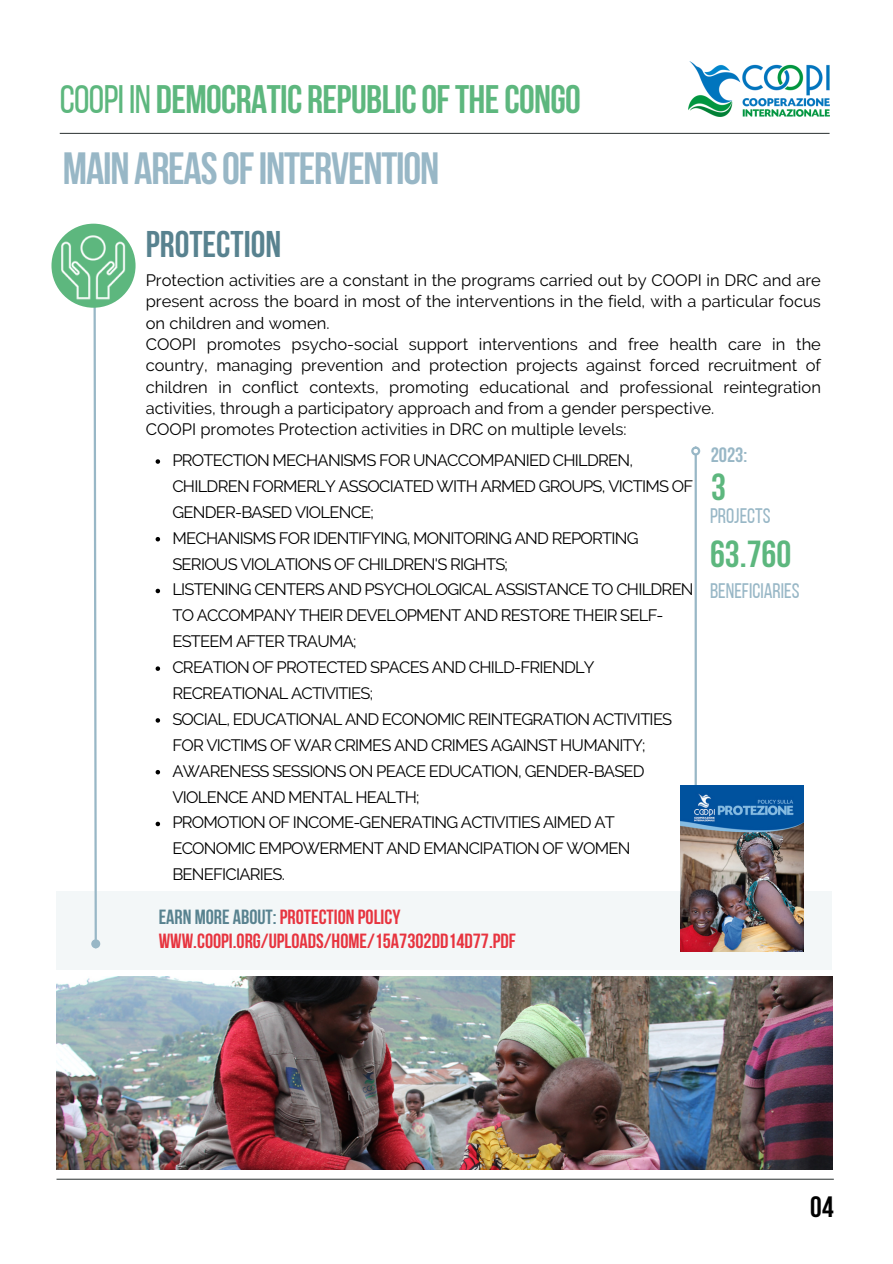
<style>
.page{position:relative;width:893px;height:1264px;background:#fff}
.page>*{position:absolute;margin:0;border:0;box-sizing:border-box;transform-origin:0 0}
.t1{font:700 45px "Bebas Neue";letter-spacing:-.025em;color:#98b7c6}
.t2{font:700 39.6px "Bebas Neue";letter-spacing:-.015em;color:#5db77e}
.t3{font:700 37.5px "Bebas Neue";color:#5db77e}
.t4{font:700 37.05px "Bebas Neue";color:#58828f}
.t5{font:700 29.25px "Bebas Neue";color:#000}
.t6{font:21px "Bebas Neue";color:#98b7c6}
.t7{font:700 20.7px "Bebas Neue";color:#98b7c6}
.t8{font:700 20.4px "Bebas Neue";color:#e7343f}
.t9{font:16.5px/25.8px "Raleway";letter-spacing:-.045em;color:#000}
.t10{font:16.5px "Raleway";color:#000}
.s1{font-weight:400}
.s2{color:#58828f}
</style>
<div class="page">
<hr style="left:56px;top:1178px;width:777px;height:1px;background:#414747">
<div style="left:56px;top:891px;width:775px;height:79px;background:#f3f7f8"></div>
<svg style="left:155px;top:459px;width:5px;height:5px"></svg>
<svg style="left:155px;top:537px;width:5px;height:4px"></svg>
<svg style="left:155px;top:588px;width:5px;height:5px"></svg>
<svg style="left:155px;top:666px;width:5px;height:5px"></svg>
<svg style="left:155px;top:718px;width:5px;height:4px"></svg>
<svg style="left:155px;top:770px;width:5px;height:4px"></svg>
<svg style="left:155px;top:821px;width:5px;height:5px"></svg>
<svg style="left:93px;top:308px;width:4px;height:631px"></svg>
<div style="left:92px;top:940px;width:7px;height:7px;background:#98b7c6;border-radius:50%"></div>
<div style="left:91px;top:939px;width:9px;height:9px;border:2px solid #98b7c6;border-radius:50%"></div>
<div style="left:51px;top:224px;width:84px;height:84px;background:#5db77e;border-radius:50%"></div>
<img style="left:689px;top:62px;width:140px;height:55px">
<hr style="left:60px;top:133px;width:769px;height:1px;background:#414747">
<hr style="left:694px;top:455px;width:2px;height:355px;background:#98b7c6">
<div style="left:691px;top:446px;width:9px;height:9px;border:2px solid #98b7c6;border-radius:50%"></div>
<img style="left:681px;top:785px;width:122px;height:166px">
<img style="left:56px;top:976px;width:776px;height:193px">
<img style="left:57px;top:226px;width:78px;height:75px">
<p class="t2" style="left:60px;top:83px;width:522px"><span class="s1">COOPI IN</span> DEMOCRATIC REPUBLICOFTHECONGO</p>
<p class="t1" style="left:63px;top:150px;width:378px">MAINAREASOFINTERVENTION</p>
<p class="t4" style="left:146px;top:229px;width:137px">PROTECTION</p>
<p class="t9" style="left:146px;top:269px;width:676px;line-height:21.3px;text-align:justify">Protection activities are a constant in the programs carried out by COOPI in DRC and are present across the board in most of the interventions in the field, with a particular focus on children and women.</p>
<p class="t9" style="left:146px;top:333px;width:676px;line-height:21.3px;text-align:justify">COOPI promotes psycho-social support interventions and free health care in the country, managing prevention and protection projects against forced recruitment of children in conflict contexts, promoting educational and professional reintegration activities, through a participatory approach and from a gender perspective.</p>
<p class="t10" style="left:146px;top:420px;width:482px">COOPI promotes Protection activities in DRC on multiple levels:</p>
<p class="t9" style="left:172px;top:447px;width:522px">PROTECTION MECHANISMS FOR UNACCOMPANIED CHILDREN,<br>CHILDREN FORMERLY ASSOCIATED WITH ARMED GROUPS, VICTIMS OF<br>GENDER-BASED VIOLENCE;</p>
<h3 class="t9" style="left:172px;top:525px;width:468px">MECHANISMS FOR IDENTIFYING, MONITORING AND REPORTING<br>SERIOUS VIOLATIONS OF CHILDREN'S RIGHTS;</h3>
<h1 class="t9" style="left:172px;top:576px;width:523px">LISTENING CENTERS AND PSYCHOLOGICAL ASSISTANCE TO CHILDREN<br>TO ACCOMPANY THEIR DEVELOPMENT AND RESTORE THEIR SELF-<br>ESTEEM AFTER TRAUMA;</h1>
<p class="t9" style="left:172px;top:654px;width:424px">CREATION OF PROTECTED SPACES AND CHILD-FRIENDLY<br>RECREATIONAL ACTIVITIES;</p>
<h2 class="t9" style="left:172px;top:706px;width:501px">SOCIAL, EDUCATIONAL AND ECONOMIC REINTEGRATION ACTIVITIES<br>FOR VICTIMS OF WAR CRIMES AND CRIMES AGAINST HUMANITY;</h2>
<p class="t9" style="left:172px;top:758px;width:474px">AWARENESS SESSIONS ON PEACE EDUCATION, GENDER-BASED<br>VIOLENCE AND MENTAL HEALTH;</p>
<p class="t9" style="left:172px;top:809px;width:459px">PROMOTION OF INCOME-GENERATING ACTIVITIES AIMED AT<br>ECONOMIC EMPOWERMENT AND EMANCIPATION OF WOMEN<br>BENEFICIARIES.</p>
<p class="t8" style="left:159px;top:909px;width:243px"><span class="s2">EARN MORE ABOUT:</span> PROTECTION POLICY</p>
<h5 class="t8" style="left:159px;top:932px;width:358px">WWW.COOPI.ORG/UPLOADS/HOME/15A7302DD14D77.PDF</h5>
<h6 class="t7" style="left:710px;top:446px;width:38px">2023:</h6>
<h4 class="t3" style="left:711px;top:471px;width:16px">3</h4>
<h6 class="t6" style="left:710px;top:507px;width:62px">PROJECTS</h6>
<p class="t3" style="left:710px;top:539px;width:83px">63.760</p>
<p class="t6" style="left:710px;top:582px;width:91px">BENEFICIARIES</p>
<p class="t5" style="left:810px;top:1194px;width:25px">04</p>
</div>
